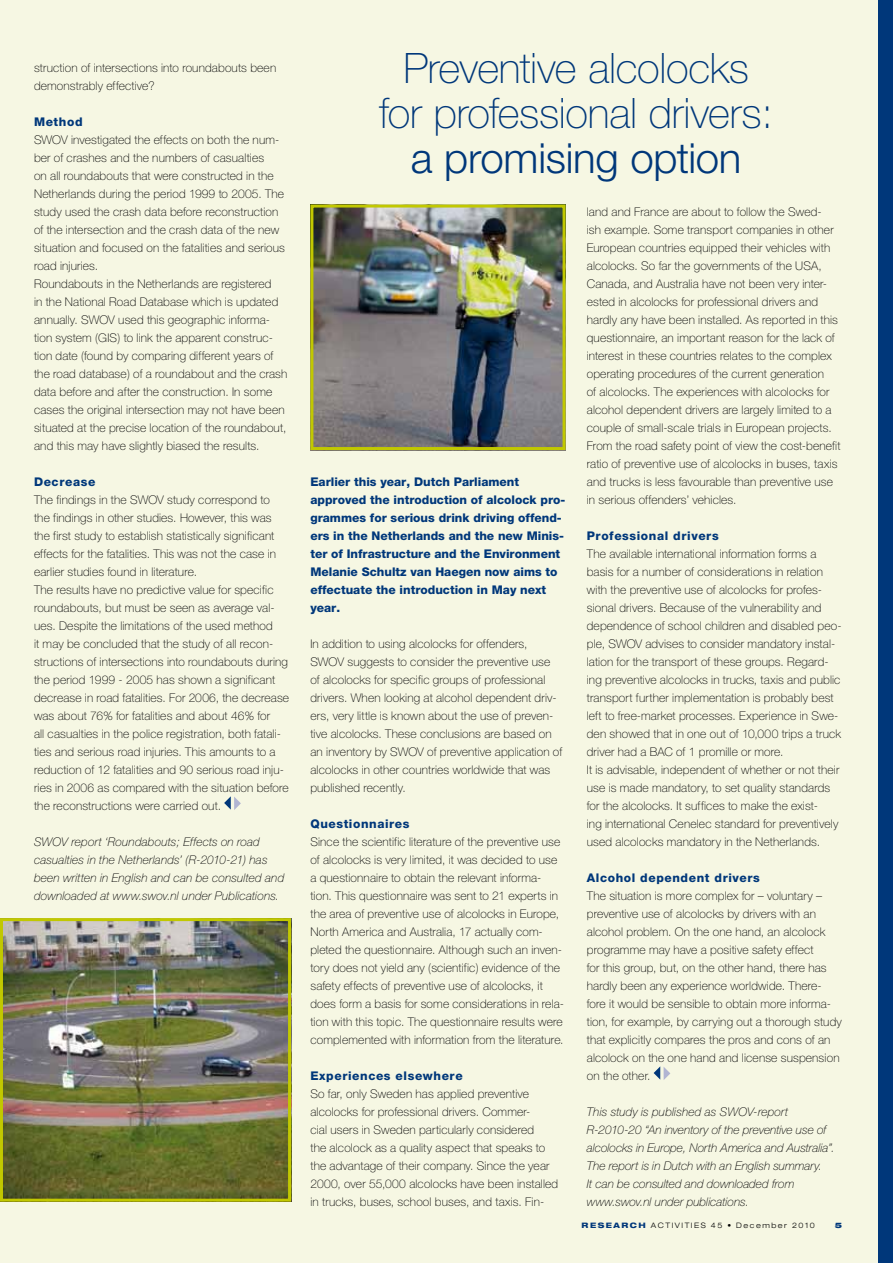
<style>
.page{position:relative;width:893px;height:1263px;background:#f6f7e3}
.page>*{position:absolute;margin:0;border:0;box-sizing:border-box;transform-origin:0 0}
.t1{font:100 42px/45px "Helvetica Neue CE";letter-spacing:-.01em;color:#00377a;text-align:center}
.t2{font:300 42px "Helvetica Neue CE";letter-spacing:-.005em;color:#00377a}
.t3{font:100 12px/18px "Helvetica Neue CE";letter-spacing:.015em;color:#000}
.t4{font:italic 100 12px/18px "Helvetica Neue CE";letter-spacing:.005em;color:#000}
.t5{font:800 12px/18px "Helvetica Neue CE";color:#00377a}
.t6{font:800 12px "Helvetica Neue CE";letter-spacing:.05em;color:#00377a}
.t7{font:300 expanded 7.5px "Helvetica Neue";letter-spacing:.2em;color:#000}
.t8{font:900 expanded 7.5px "Helvetica Neue";color:#00377a}
.s1{font-weight:800;color:#00377a}
</style>
<div class="page">
<div style="left:878px;top:0;width:15px;height:1263px;background:#00377a"></div>
<svg style="left:654px;top:1066px;width:16px;height:14px"></svg>
<img style="left:314px;top:209px;width:248px;height:237px">
<div style="left:310px;top:205px;width:256px;height:245px;border:3px solid #c1c800"></div>
<svg style="left:224px;top:796px;width:17px;height:14px"></svg>
<img style="left:4px;top:922px;width:283px;height:275px">
<div style="left:0;top:918px;width:291px;height:283px;border:3px solid #c1c800"></div>
<p class="t3" style="left:34px;top:59px;width:244px">struction of intersections into roundabouts been demonstrably effective?</p>
<p class="t5" style="left:34px;top:113px;width:50px">Method</p>
<p class="t3" style="left:34px;top:131px;width:255px">SWOV investigated the effects on both the num&shy;ber of crashes and the numbers of casualties<br>on all roundabouts that were constructed in the Netherlands during the period 1999 to 2005. The study used the crash data before reconstruction of the intersection and the crash data of the new situation and focused on the fatalities and serious road injuries.<br>Roundabouts in the Netherlands are registered<br>in the National Road Database which is updated annually. SWOV used this geographic informa&shy;tion system (GIS) to link the apparent construc&shy;tion date (found by comparing different years of the road database) of a roundabout and the crash data before and after the construction. In some cases the original intersection may not have been situated at the precise location of the roundabout, and this may have slightly biased the results.</p>
<p class="t6" style="left:34px;top:474px;width:63px">Decrease</p>
<p class="t3" style="left:34px;top:491px;width:257px">The findings in the SWOV study correspond to<br>the findings in other studies. However, this was the first study to establish statistically significant effects for the fatalities. This was not the case in earlier studies found in literature.<br>The results have no predictive value for specific roundabouts, but must be seen as average val&shy;ues. Despite the limitations of the used method<br>it may be concluded that the study of all recon&shy;structions of intersections into roundabouts during the period 1999 - 2005 has shown a significant decrease in road fatalities. For 2006, the decrease was about 76% for fatalities and about 46% for<br>all casualties in the police registration, both fatali&shy;ties and serious road injuries. This amounts to a reduction of 12 fatalities and 90 serious road inju&shy;ries in 2006 as compared with the situation before the reconstructions were carried out.</p>
<p class="t4" style="left:34px;top:833px;width:252px">SWOV report ‘Roundabouts; Effects on road casualties in the Netherlands’ (R-2010-21) has been written in English and can be consulted and downloaded at www.swov.nl under Publications.</p>
<h1 class="t1" style="left:379px;top:46px;width:396px">Preventive alcolocks for professional drivers:</h1>
<h1 class="t2" style="left:411px;top:132px;width:332px">a promising option</h1>
<p class="t5" style="left:310px;top:473px;width:256px">Earlier this year, Dutch Parliament approved the introduction of alcolock pro&shy;grammes for serious drink driving offend&shy;ers in the Netherlands and the new Minis&shy;ter of Infrastructure and the Environment Melanie Schultz van Haegen now aims to effectuate the introduction in May next year.</p>
<p class="t3" style="left:310px;top:635px;width:253px">In addition to using alcolocks for offenders, SWOV suggests to consider the preventive use of alcolocks for specific groups of professional drivers. When looking at alcohol dependent driv&shy;ers, very little is known about the use of preven&shy;tive alcolocks. These conclusions are based on an inventory by SWOV of preventive application of alcolocks in other countries worldwide that was published recently.</p>
<p class="t6" style="left:310px;top:816px;width:101px">Questionnaires</p>
<p class="t3" style="left:310px;top:833px;width:255px">Since the scientific literature of the preventive use of alcolocks is very limited, it was decided to use a questionnaire to obtain the relevant informa&shy;tion. This questionnaire was sent to 21 experts in the area of preventive use of alcolocks in Europe, North America and Australia, 17 actually com&shy;pleted the questionnaire. Although such an inven&shy;tory does not yield any (scientific) evidence of the safety effects of preventive use of alcolocks, it does form a basis for some considerations in rela&shy;tion with this topic. The questionnaire results were complemented with information from the literature.</p>
<p class="t6" style="left:310px;top:1068px;width:154px">Experiences elsewhere</p>
<p class="t3" style="left:310px;top:1085px;width:249px">So far, only Sweden has applied preventive alcolocks for professional drivers. Commer-<br>cial users in Sweden particularly considered<br>the alcolock as a quality aspect that speaks to the advantage of their company. Since the year 2000, over 55,000 alcolocks have been installed in trucks, buses, school buses, and taxis. Fin-</p>
<p class="t3" style="left:587px;top:203px;width:255px">land and France are about to follow the Swed-<br>ish example. Some transport companies in other European countries equipped their vehicles with alcolocks. So far the governments of the USA, Canada, and Australia have not been very inter&shy;ested in alcolocks for professional drivers and hardly any have been installed. As reported in this questionnaire, an important reason for the lack of interest in these countries relates to the complex operating procedures of the current generation<br>of alcolocks. The experiences with alcolocks for alcohol dependent drivers are largely limited to a couple of small-scale trials in European projects.<br>From the road safety point of view the cost-benefit ratio of preventive use of alcolocks in buses, taxis and trucks is less favourable than preventive use in serious offenders’ vehicles.</p>
<p class="t6" style="left:587px;top:528px;width:133px">Professional drivers</p>
<p class="t3" style="left:587px;top:545px;width:256px">The available international information forms a basis for a number of considerations in relation with the preventive use of alcolocks for profes&shy;sional drivers. Because of the vulnerability and dependence of school children and disabled peo&shy;ple, SWOV advises to consider mandatory instal&shy;lation for the transport of these groups. Regard&shy;ing preventive alcolocks in trucks, taxis and public transport further implementation is probably best left to free-market processes. Experience in Swe&shy;den showed that in one out of 10,000 trips a truck driver had a BAC of 1 promille or more.<br>It is advisable, independent of whether or not their use is made mandatory, to set quality standards for the alcolocks. It suffices to make the exist-<br>ing international Cenelec standard for preventively used alcolocks mandatory in the Netherlands.</p>
<p class="t6" style="left:587px;top:870px;width:175px">Alcohol dependent drivers</p>
<p class="t3" style="left:587px;top:887px;width:257px">The situation is more complex for – voluntary – preventive use of alcolocks by drivers with an alcohol problem. On the one hand, an alcolock programme may have a positive safety effect<br>for this group, but, on the other hand, there has hardly been any experience worldwide. There&shy;fore it would be sensible to obtain more informa&shy;tion, for example, by carrying out a thorough study that explicitly compares the pros and cons of an alcolock on the one hand and license suspension on the other.</p>
<p class="t4" style="left:587px;top:1103px;width:249px">This study is published as SWOV-report R-2010-20 “An inventory of the preventive use of alcolocks in Europe, North America and Australia”.<br>The report is in Dutch with an English summary.<br>It can be consulted and downloaded from www.swov.nl under publications.</p>
<p class="t7" style="left:582px;top:1221px;width:235px"><span class="s1">RESEARCH</span> ACTIVITIES 45 • December 2010</p>
<p class="t8" style="left:835px;top:1220px;width:9px">5</p>
</div>
